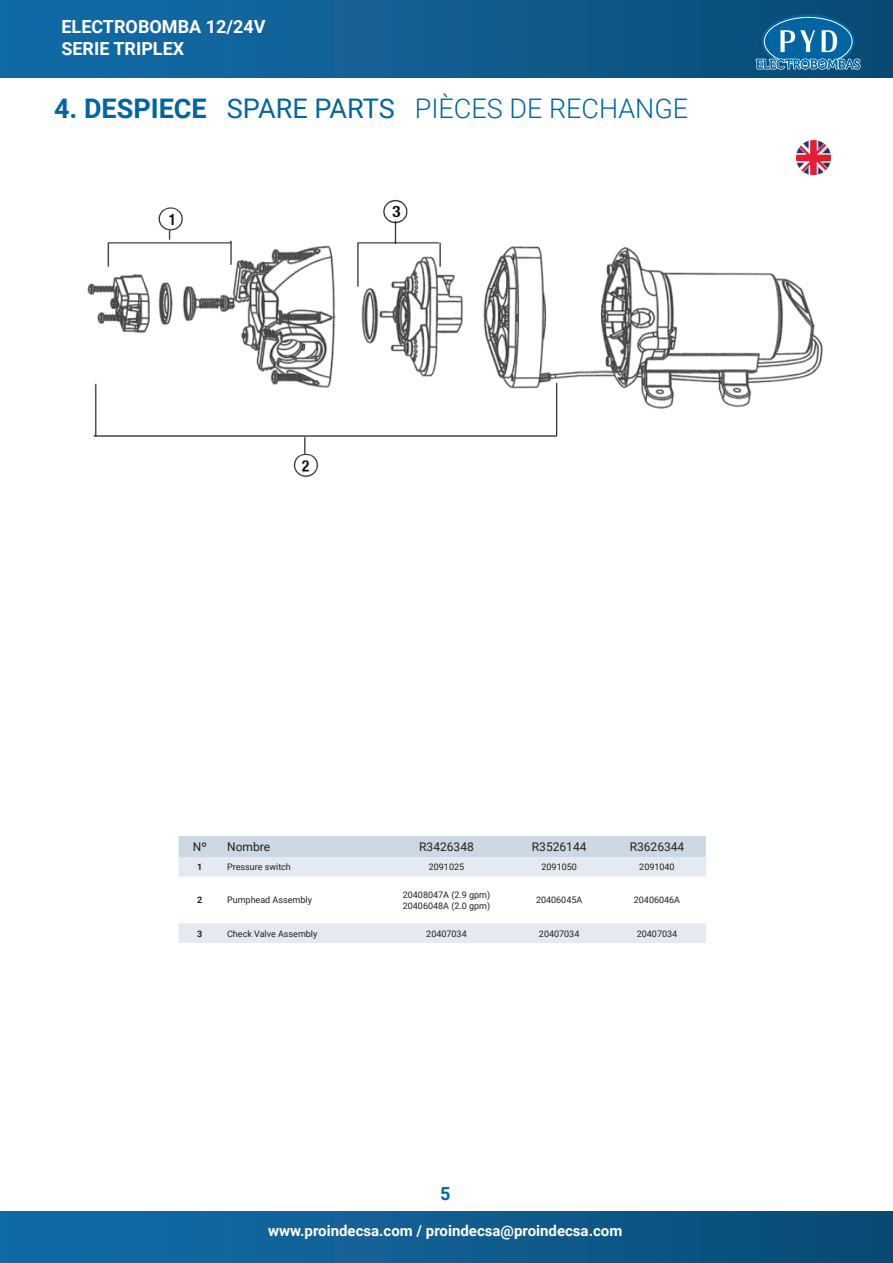
<style>
.page{position:relative;width:893px;height:1263px;background:#fff}
.page>*{position:absolute;margin:0;border:0;box-sizing:border-box;transform-origin:0 0}
.t1{font:300 27px "Roboto";color:#0065a2}
.t2{font:700 18px/21.6px "Roboto";color:#fff}
.t3{font:700 18px "Roboto";color:#0065a2}
.t4{font:700 15px "Roboto";color:#fff}
.t5{font:12px "Roboto";color:#231f20}
.t6{font:9px "Roboto";color:#231f20}
.t7{font:700 9px "Roboto";color:#231f20}
.s1{font-weight:700}
.s2{font-weight:400}
</style>
<div class="page">
<div style="left:0;top:0;width:893px;height:77px;background:linear-gradient(to right,#146daa,#0a4b75)"></div>
<div style="left:0;top:1211px;width:893px;height:52px;background:linear-gradient(to right,#146daa,#0a4b75)"></div>
<svg style="left:761px;top:14px;width:94px;height:54px"></svg>
<svg style="left:755px;top:28px;width:106px;height:50px;background:#2e77a4"></svg>
<img style="left:796px;top:140px;width:34px;height:34px">
<img style="left:87px;top:199px;width:736px;height:279px">
<div style="left:179px;top:836px;width:527px;height:21px;background:#cdd8e5"></div>
<svg style="left:179px;top:857px;width:527px;height:86px"></svg>
<h2 class="t2" style="left:61px;top:16px;width:206px">ELECTROBOMBA 12/24V<br>SERIE TRIPLEX</h2>
<p class="t1" style="left:54px;top:90px;width:636px"><span class="s1">4. DESPIECE</span> <span class="s2">SPARE PARTS</span> PIÈCES DE RECHANGE</p>
<p class="t5" style="left:193px;top:838px;width:16px">Nº</p>
<p class="t5" style="left:227px;top:838px;width:44px">Nombre</p>
<p class="t5" style="left:419px;top:838px;width:56px">R3426348</p>
<p class="t5" style="left:532px;top:838px;width:56px">R3526144</p>
<p class="t5" style="left:630px;top:838px;width:56px">R3626344</p>
<p class="t7" style="left:197px;top:861px;width:7px">1</p>
<p class="t6" style="left:227px;top:861px;width:65px">Pressure switch</p>
<p class="t6" style="left:429px;top:861px;width:37px">2091025</p>
<p class="t6" style="left:541px;top:861px;width:37px">2091050</p>
<p class="t6" style="left:639px;top:861px;width:37px">2091040</p>
<p class="t7" style="left:197px;top:894px;width:7px">2</p>
<p class="t6" style="left:227px;top:894px;width:86px">Pumphead Assembly</p>
<p class="t6" style="left:403px;top:888px;width:89px">20408047A (2.9 gpm)</p>
<p class="t6" style="left:403px;top:899px;width:89px">20406048A (2.0 gpm)</p>
<p class="t6" style="left:536px;top:894px;width:48px">20406045A</p>
<p class="t6" style="left:634px;top:894px;width:48px">20406046A</p>
<p class="t7" style="left:197px;top:927px;width:7px">3</p>
<p class="t6" style="left:227px;top:927px;width:92px">Check Valve Assembly</p>
<p class="t6" style="left:426px;top:927px;width:42px">20407034</p>
<p class="t6" style="left:539px;top:927px;width:42px">20407034</p>
<p class="t6" style="left:637px;top:927px;width:42px">20407034</p>
<h2 class="t3" style="left:440px;top:1181px;width:12px">5</h2>
<h3 class="t4" style="left:268px;top:1220px;width:356px">www.proindecsa.com / proindecsa@proindecsa.com</h3>
</div>
